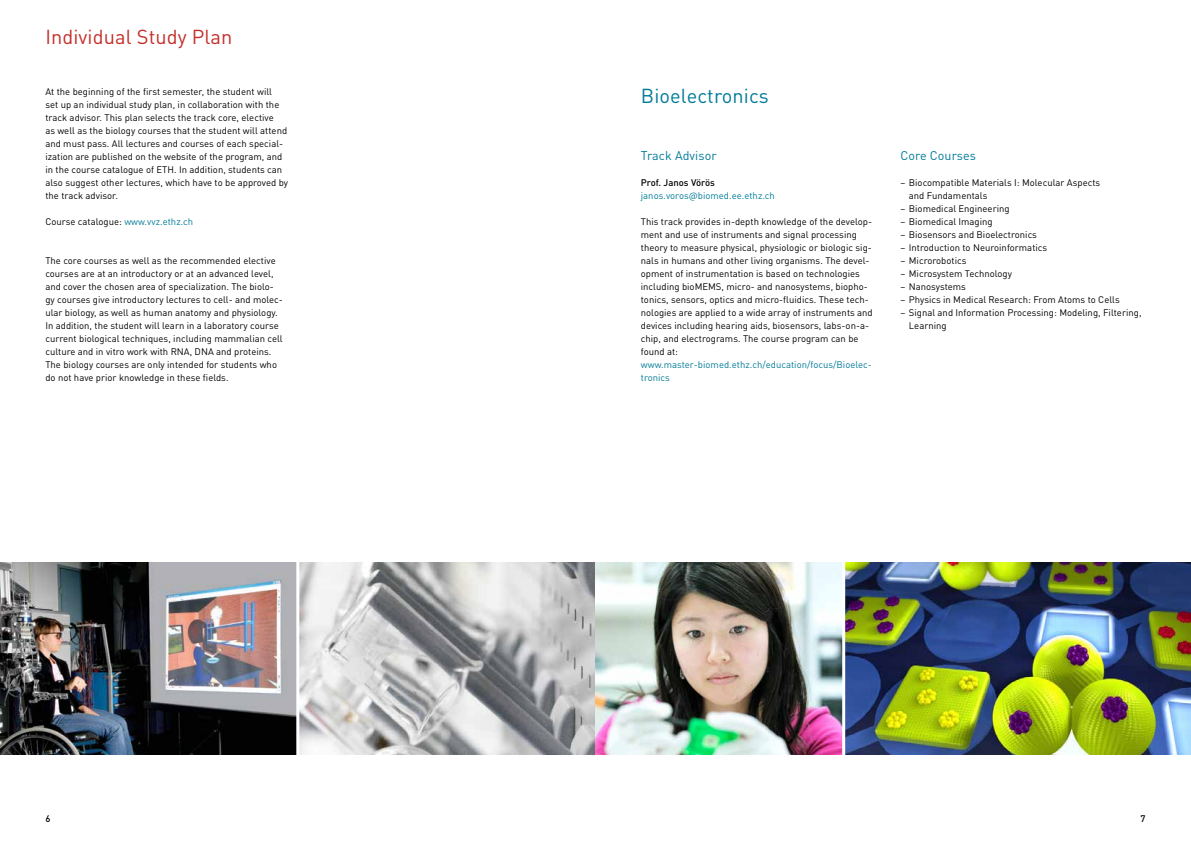
<style>
.page{position:relative;width:1191px;height:842px;background:#fff}
.page>*{position:absolute;margin:0;border:0;box-sizing:border-box;transform-origin:0 0}
.t1{font:20px "DIN Pro";letter-spacing:.005em;color:#c32e29}
.t2{font:20px "DIN Pro";letter-spacing:.005em;color:#007b99}
.t3{font:12.5px "DIN Pro";letter-spacing:.005em;color:#007b99}
.t4{font:9.5px/13px "DIN Pro";color:#000}
.t5{font:9.5px/13px "DIN Pro";color:#007b99}
.t6{font:500 9.5px "DIN Pro";color:#000}
.s1{color:#007b99}
</style>
<div class="page">
<img style="left:0;top:563px;width:1191px;height:191px">
<hr style="left:296px;top:556px;width:3px;height:207px;background:#fff">
<hr style="left:842px;top:556px;width:3px;height:207px;background:#fff">
<h1 class="t1" style="left:45px;top:21px;width:189px">Individual Study Plan</h1>
<p class="t4" style="left:45px;top:84px;width:244px">At the beginning of the first semester, the student will<br>set up an individual study plan, in collaboration with the track advisor. This plan selects the track core, elective<br>as well as the biology courses that the student will attend and must pass. All lectures and courses of each special&shy;ization are published on the website of the program, and in the course catalogue of ETH. In addition, students can also suggest other lectures, which have to be approved by the track advisor.</p>
<p class="t4" style="left:45px;top:214px;width:149px">Course catalogue: <span class="s1">www.vvz.ethz.ch</span></p>
<p class="t4" style="left:45px;top:253px;width:239px">The core courses as well as the recommended elective courses are at an introductory or at an advanced level, and cover the chosen area of specialization. The biolo&shy;gy courses give introductory lectures to cell- and molec&shy;ular biology, as well as human anatomy and physiology.<br>In addition, the student will learn in a laboratory course current biological techniques, including mammalian cell culture and in vitro work with RNA, DNA and proteins.<br>The biology courses are only intended for students who do not have prior knowledge in these fields.</p>
<h1 class="t2" style="left:641px;top:80px;width:129px">Bioelectronics</h1>
<h2 class="t3" style="left:641px;top:146px;width:77px">Track Advisor</h2>
<p class="t6" style="left:641px;top:175px;width:76px">Prof. Janos Vörös</p>
<p class="t5" style="left:641px;top:188px;width:136px">janos.voros@biomed.ee.ethz.ch</p>
<p class="t4" style="left:641px;top:214px;width:233px">This track provides in-depth knowledge of the develop&shy;ment and use of instruments and signal processing theory to measure physical, physiologic or biologic sig&shy;nals in humans and other living organisms. The devel&shy;opment of instrumentation is based on technologies including bioMEMS, micro- and nanosystems, biopho&shy;tonics, sensors, optics and micro-fluidics. These tech&shy;nologies are applied to a wide array of instruments and devices including hearing aids, biosensors, labs-on-a&shy;chip, and electrograms. The course program can be found at:</p>
<p class="t5" style="left:641px;top:357px;width:233px">www.master-biomed.ethz.ch/education/focus/Bioelec&shy;tronics</p>
<h2 class="t3" style="left:900px;top:146px;width:77px">Core Courses</h2>
<p class="t4" style="left:909px;top:175px;width:193px;text-indent:-9px">– Biocompatible Materials I: Molecular Aspects and Fundamentals</p>
<p class="t4" style="left:900px;top:201px;width:111px">– Biomedical Engineering</p>
<p class="t4" style="left:900px;top:214px;width:94px">– Biomedical Imaging</p>
<p class="t4" style="left:900px;top:227px;width:138px">– Biosensors and Bioelectronics</p>
<p class="t4" style="left:900px;top:240px;width:148px">– Introduction to Neuroinformatics</p>
<p class="t4" style="left:900px;top:253px;width:68px">– Microrobotics</p>
<p class="t4" style="left:900px;top:266px;width:113px">– Microsystem Technology</p>
<p class="t4" style="left:900px;top:279px;width:67px">– Nanosystems</p>
<p class="t4" style="left:900px;top:292px;width:221px">– Physics in Medical Research: From Atoms to Cells</p>
<p class="t4" style="left:909px;top:305px;width:234px;text-indent:-9px">– Signal and Information Processing: Modeling, Filtering,<br>Learning</p>
<p class="t6" style="left:45px;top:811px;width:7px">6</p>
<p class="t6" style="left:1140px;top:811px;width:7px">7</p>
</div>
